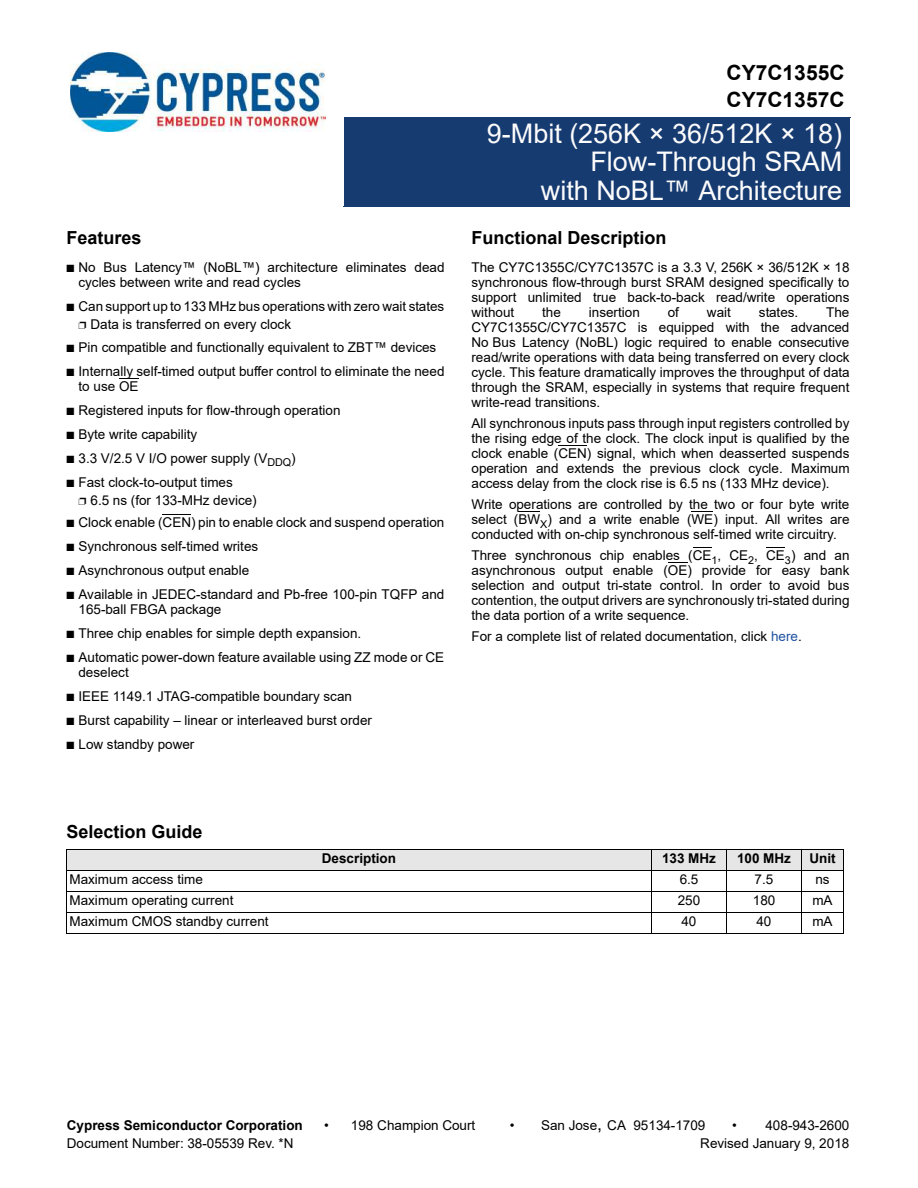
<style>
.page{position:relative;width:918px;height:1188px;background:#fff}
.page>*{position:absolute;margin:0;border:0;box-sizing:border-box;transform-origin:0 0}
.t1{font:27px/28.5px "Arial";color:#fcfcfc;text-align:right}
.t2{font:700 21px/27px "Arial";color:#000}
.t3{font:700 18px "Arial";color:#000}
.t4{font:13.5px/15px "Arial";color:#000}
.t5{font:700 13.5px "Arial";color:#000}
.s1{color:#1f52a1}
.s2{font-size:18px}
</style>
<div class="page">
<div style="left:344px;top:117px;width:506px;height:89px;background:#163b71"></div>
<hr style="left:850px;top:117px;width:1px;height:90px;background:#163b71">
<hr style="left:344px;top:206px;width:506px;height:1px;background:#163b71">
<img style="left:70px;top:52px;width:255px;height:80px">
<svg style="left:119px;top:378px;width:20px;height:1px"></svg>
<svg style="left:163px;top:514px;width:28px;height:1px"></svg>
<svg style="left:558px;top:445px;width:29px;height:1px"></svg>
<svg style="left:518px;top:511px;width:22px;height:1px"></svg>
<svg style="left:692px;top:511px;width:21px;height:1px"></svg>
<svg style="left:693px;top:547px;width:19px;height:1px"></svg>
<svg style="left:766px;top:547px;width:19px;height:1px"></svg>
<svg style="left:668px;top:562px;width:19px;height:1px"></svg>
<div style="left:67px;top:850px;width:585px;height:21px;background:#e6e6e6"></div>
<div style="left:652px;top:850px;width:75px;height:21px;background:#e6e6e6"></div>
<div style="left:727px;top:850px;width:75px;height:21px;background:#e6e6e6"></div>
<div style="left:802px;top:850px;width:42px;height:21px;background:#e6e6e6"></div>
<hr style="left:66px;top:850px;width:1px;height:83px;background:#000">
<hr style="left:651px;top:849px;width:1px;height:85px;background:#000">
<hr style="left:726px;top:849px;width:1px;height:85px;background:#000">
<hr style="left:801px;top:849px;width:1px;height:85px;background:#000">
<hr style="left:843px;top:850px;width:1px;height:83px;background:#000">
<hr style="left:66px;top:849px;width:778px;height:1px;background:#000">
<hr style="left:66px;top:870px;width:778px;height:1px;background:#000">
<hr style="left:66px;top:891px;width:778px;height:1px;background:#000">
<hr style="left:66px;top:912px;width:778px;height:1px;background:#000">
<hr style="left:66px;top:933px;width:778px;height:1px;background:#000">
<h3 class="t3" style="left:67px;top:225px;width:76px">Features</h3>
<p class="t4" style="left:78px;top:260px;width:368px;text-indent:-12px">■ No Bus Latency™ (NoBL™) architecture eliminates dead cycles between write and read cycles</p>
<p class="t4" style="left:78px;top:297px;width:367px;line-height:18px;text-indent:-12px">■ Can support up to 133 MHz bus operations with zero wait states ❐ Data is transferred on every clock</p>
<p class="t4" style="left:67px;top:339px;width:371px">■ Pin compatible and functionally equivalent to ZBT™ devices</p>
<p class="t4" style="left:78px;top:363px;width:368px;text-indent:-12px">■ Internally self-timed output buffer control to eliminate the need to use OE</p>
<p class="t4" style="left:67px;top:402px;width:276px">■ Registered inputs for flow-through operation</p>
<p class="t4" style="left:67px;top:426px;width:132px">■ Byte write capability</p>
<p class="t4" style="left:67px;top:450px;width:231px">■ 3.3 V/2.5 V I/O power supply (V<sub>DDQ</sub>)</p>
<p class="t4" style="left:78px;top:473px;width:180px;line-height:18px;text-indent:-12px">■ Fast clock-to-output times<br>❐ 6.5 ns (for 133-MHz device)</p>
<p class="t4" style="left:67px;top:515px;width:379px">■ Clock enable (CEN) pin to enable clock and suspend operation</p>
<p class="t4" style="left:67px;top:539px;width:193px">■ Synchronous self-timed writes</p>
<p class="t4" style="left:67px;top:563px;width:184px">■ Asynchronous output enable</p>
<p class="t4" style="left:78px;top:587px;width:367px;text-indent:-12px">■ Available in JEDEC-standard and Pb-free 100-pin TQFP and<br>165-ball FBGA package</p>
<p class="t4" style="left:67px;top:626px;width:296px">■ Three chip enables for simple depth expansion.</p>
<p class="t4" style="left:78px;top:650px;width:367px;text-indent:-12px">■ Automatic power-down feature available using ZZ mode or CE deselect</p>
<p class="t4" style="left:67px;top:689px;width:287px">■ IEEE 1149.1 JTAG-compatible boundary scan</p>
<p class="t4" style="left:67px;top:713px;width:307px">■ Burst capability – linear or interleaved burst order</p>
<p class="t4" style="left:67px;top:737px;width:129px">■ Low standby power</p>
<h2 class="t2" style="left:727px;top:59px;width:119px">CY7C1355C<br>CY7C1357C</h2>
<h1 class="t1" style="left:487px;top:119px;width:357px">9-Mbit (256K × 36/512K × 18)<br>Flow-Through SRAM<br>with NoBL™ Architecture</h1>
<h3 class="t3" style="left:472px;top:225px;width:196px">Functional Description</h3>
<p class="t4" style="left:472px;top:260px;width:380px;text-align:justify">The CY7C1355C/CY7C1357C is a 3.3 V, 256K × 36/512K × 18 synchronous flow-through burst SRAM designed specifically to support unlimited true back-to-back read/write operations without</p>
<p class="t4" style="left:542px;top:305px;width:20px">the</p>
<p class="t4" style="left:589px;top:305px;width:52px">insertion</p>
<p class="t4" style="left:668px;top:305px;width:13px">of</p>
<p class="t4" style="left:707px;top:305px;width:26px">wait</p>
<p class="t4" style="left:759px;top:305px;width:41px">states.</p>
<p class="t4" style="left:472px;top:305px;width:380px;text-align:justify;text-indent:355px">The CY7C1355C/CY7C1357C is equipped with the advanced No Bus Latency (NoBL) logic required to enable consecutive read/write operations with data being transferred on every clock cycle. This feature dramatically improves the throughput of data through the SRAM, especially in systems that require frequent write-read transitions.</p>
<p class="t4" style="left:472px;top:416px;width:380px;text-align:justify">All synchronous inputs pass through input registers controlled by the rising edge of the clock. The clock input is qualified by the clock enable (CEN) signal, which when deasserted suspends operation and extends the previous clock cycle. Maximum access delay from the clock rise is 6.5 ns (133 MHz device).</p>
<p class="t4" style="left:472px;top:497px;width:380px;text-align:justify">Write operations are controlled by the two or four byte write select (BW<sub>X</sub>) and a write enable (WE) input. All writes are conducted with on-chip synchronous self-timed write circuitry.</p>
<p class="t4" style="left:472px;top:548px;width:380px;text-align:justify">Three synchronous chip enables (CE<sub>1</sub>, CE<sub>2</sub>, CE<sub>3</sub>) and an asynchronous output enable (OE) provide for easy bank selection and output tri-state control. In order to avoid bus contention, the output drivers are synchronously tri-stated during the data portion of a write sequence.</p>
<p class="t4" style="left:472px;top:629px;width:332px">For a complete list of related documentation, click <span class="s1">here</span>.</p>
<h3 class="t3" style="left:67px;top:819px;width:138px">Selection Guide</h3>
<p class="t5" style="left:322px;top:849px;width:76px">Description</p>
<p class="t5" style="left:662px;top:849px;width:55px">133 MHz</p>
<p class="t5" style="left:737px;top:849px;width:55px">100 MHz</p>
<p class="t5" style="left:809px;top:849px;width:28px">Unit</p>
<p class="t4" style="left:69px;top:872px;width:135px">Maximum access time</p>
<p class="t4" style="left:680px;top:872px;width:20px">6.5</p>
<p class="t4" style="left:755px;top:872px;width:20px">7.5</p>
<p class="t4" style="left:815px;top:872px;width:16px">ns</p>
<p class="t4" style="left:69px;top:893px;width:166px">Maximum operating current</p>
<p class="t4" style="left:678px;top:893px;width:24px">250</p>
<p class="t4" style="left:753px;top:893px;width:24px">180</p>
<p class="t4" style="left:812px;top:893px;width:22px">mA</p>
<p class="t4" style="left:69px;top:914px;width:201px">Maximum CMOS standby current</p>
<p class="t4" style="left:682px;top:914px;width:16px">40</p>
<p class="t4" style="left:756px;top:914px;width:16px">40</p>
<p class="t4" style="left:812px;top:914px;width:22px">mA</p>
<p class="t5" style="left:67px;top:1116px;width:237px">Cypress Semiconductor Corporation</p>
<p class="t4" style="left:324px;top:1118px;width:153px">• 198 Champion Court</p>
<p class="t4" style="left:510px;top:1118px;width:197px">• San Jose<span class="s2">,</span> CA 95134-1709</p>
<p class="t4" style="left:732px;top:1118px;width:119px">• 408-943-2600</p>
<p class="t4" style="left:67px;top:1136px;width:228px">Document Number: 38-05539 Rev. *N</p>
<p class="t4" style="left:700px;top:1136px;width:151px">Revised January 9, 2018</p>
</div>
